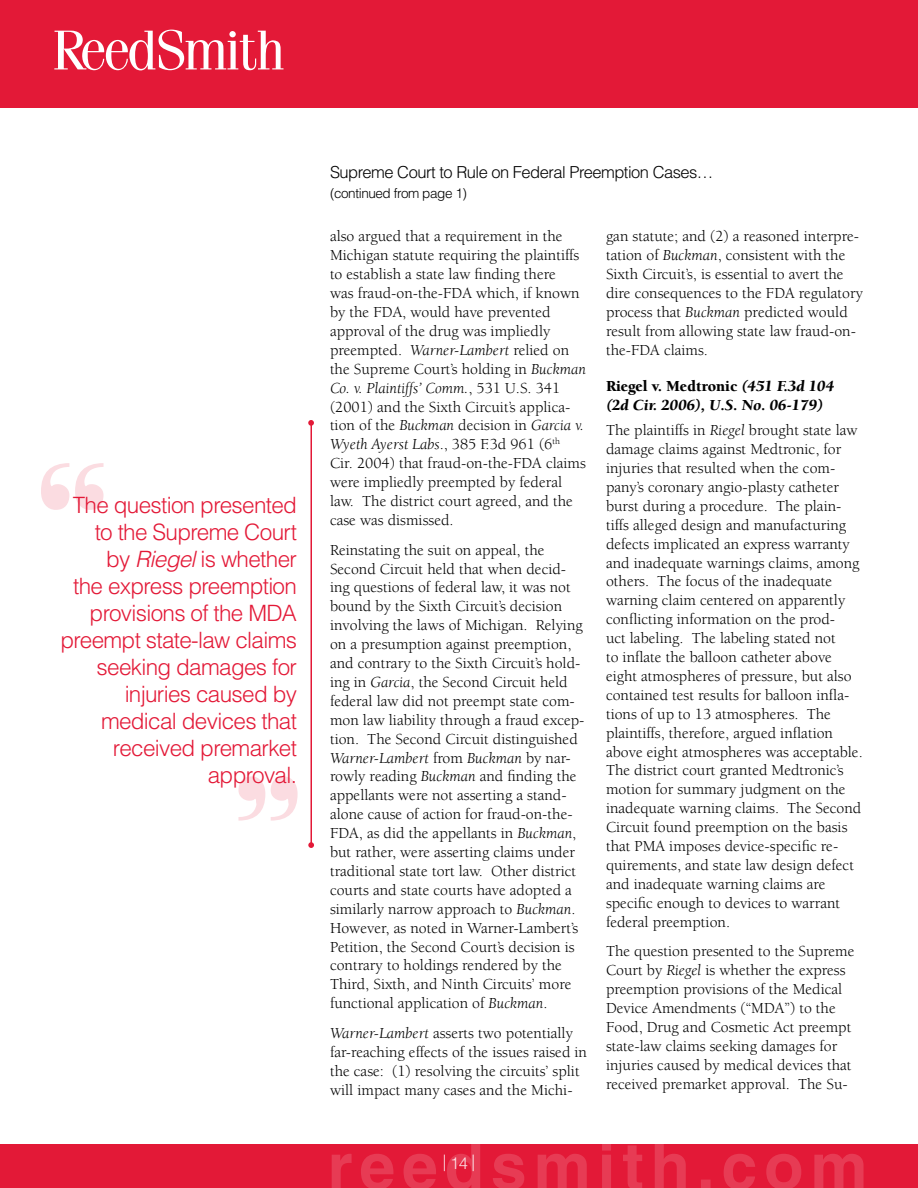
<style>
.page{position:relative;width:918px;height:1188px;background:#fff}
.page>*{position:absolute;margin:0;border:0;box-sizing:border-box;transform-origin:0 0}
.t1{font:300 22.5px/27px "Helvetica LT Std";letter-spacing:-.03em;color:#e31937;text-align:right}
.t2{font:300 16.5px "Helvetica LT Std";letter-spacing:-.03em;color:#000}
.t3{font:300 16.5px "Helvetica LT Std";color:#fbdce1}
.t4{font:15.75px/18.9px "Berkeley";color:#000}
.t5{font:italic 900 15.75px/18.9px "Berkeley";color:#000}
.t6{font:300 13.5px "Helvetica LT Std";letter-spacing:-.03em;color:#000}
.s1{font-style:italic}
.s2{font-style:normal}
</style>
<div class="page">
<div style="left:0;top:0;width:918px;height:108px;background:#e31937"></div>
<div style="left:0;top:1145px;width:918px;height:43px;background:#e31937"></div>
<svg style="left:54px;top:30px;width:229px;height:40px"></svg>
<svg style="left:332px;top:1144px;width:532px;height:44px"></svg>
<svg style="left:238px;top:776px;width:60px;height:45px"></svg>
<svg style="left:41px;top:463px;width:63px;height:47px"></svg>
<hr style="left:310px;top:423px;width:2px;height:423px;background:#e31937">
<svg style="left:308px;top:420px;width:6px;height:6px"></svg>
<svg style="left:308px;top:842px;width:6px;height:6px"></svg>
<h1 class="t1" style="left:60px;top:491px;width:238px">The question presented to the Supreme Court<br>by <span class="s1">Riegel</span> is whether<br>the express preemption provisions of the MDA preempt state-law claims seeking damages for injuries caused by medical devices that received premarket approval.</h1>
<p class="t2" style="left:330px;top:162px;width:385px">Supreme Court to Rule on Federal Preemption Cases…</p>
<p class="t6" style="left:330px;top:185px;width:139px">(continued from page 1)</p>
<p class="t4" style="left:330px;top:227px;width:257px">also argued that a requirement in the Michigan statute requiring the plaintiffs to establish a state law finding there<br>was fraud-on-the-FDA which, if known by the FDA, would have prevented approval of the drug was impliedly preempted. <span class="s1">Warner-Lambert</span> relied on the Supreme Court’s holding in <span class="s1">Buckman Co. v. Plaintiffs’ Comm.</span>, 531 U.S. 341 (2001) and the Sixth Circuit’s applica&shy;tion of the <span class="s1">Buckman</span> decision in <span class="s1">Garcia v.<br>Wyeth Ayerst Labs</span>., 385 F.3d 961 (6<sup>th </sup>Cir. 2004) that fraud-on-the-FDA claims were impliedly preempted by federal law. The district court agreed, and the case was dismissed.</p>
<p class="t4" style="left:330px;top:541px;width:256px">Reinstating the suit on appeal, the Second Circuit held that when decid&shy;ing questions of federal law, it was not bound by the Sixth Circuit’s decision involving the laws of Michigan. Relying on a presumption against preemption, and contrary to the Sixth Circuit’s hold&shy;ing in <span class="s1">Garcia</span>, the Second Circuit held federal law did not preempt state com&shy;mon law liability through a fraud excep&shy;tion. The Second Circuit distinguished <span class="s1">Warner-Lambert</span> from <span class="s1">Buckman</span> by nar&shy;rowly reading <span class="s1">Buckman</span> and finding the appellants were not asserting a stand&shy;alone cause of action for fraud-on-the-FDA, as did the appellants in <span class="s1">Buckman</span>, but rather, were asserting claims under traditional state tort law. Other district courts and state courts have adopted a similarly narrow approach to <span class="s1">Buckman</span>.<br>However, as noted in Warner-Lambert’s Petition, the Second Court’s decision is contrary to holdings rendered by the Third, Sixth, and Ninth Circuits’ more functional application of <span class="s1">Buckman</span>.</p>
<p class="t4" style="left:330px;top:1024px;width:259px"><span class="s1">Warner-Lambert</span> asserts two potentially far-reaching effects of the issues raised in the case: (1) resolving the circuits’ split will impact many cases and the Michi-</p>
<p class="t4" style="left:606px;top:227px;width:259px">gan statute; and (2) a reasoned interpre&shy;tation of <span class="s1">Buckman</span>, consistent with the Sixth Circuit’s, is essential to avert the dire consequences to the FDA regulatory process that <span class="s1">Buckman</span> predicted would result from allowing state law fraud-on&shy;the-FDA claims.</p>
<p class="t5" style="left:606px;top:377px;width:230px"><span class="s2">Riegel v. Medtronic</span> (451 F.3d 104 (2d Cir. 2006), U.S. No. 06-179)</p>
<p class="t4" style="left:606px;top:421px;width:258px">The plaintiffs in <span class="s1">Riegel</span> brought state law damage claims against Medtronic, for injuries that resulted when the com&shy;pany’s coronary angio-plasty catheter burst during a procedure. The plain&shy;tiffs alleged design and manufacturing defects implicated an express warranty and inadequate warnings claims, among others. The focus of the inadequate warning claim centered on apparently conflicting information on the prod-<br>uct labeling. The labeling stated not<br>to inflate the balloon catheter above eight atmospheres of pressure, but also contained test results for balloon infla&shy;tions of up to 13 atmospheres. The plaintiffs, therefore, argued inflation above eight atmospheres was acceptable.<br>The district court granted Medtronic’s motion for summary judgment on the inadequate warning claims. The Second Circuit found preemption on the basis that PMA imposes device-specific re&shy;quirements, and state law design defect and inadequate warning claims are specific enough to devices to warrant federal preemption.</p>
<p class="t4" style="left:606px;top:942px;width:250px">The question presented to the Supreme Court by <span class="s1">Riegel</span> is whether the express preemption provisions of the Medical Device Amendments (“MDA”) to the Food, Drug and Cosmetic Act preempt state-law claims seeking damages for injuries caused by medical devices that received premarket approval. The Su-</p>
<p class="t3" style="left:443px;top:1152px;width:34px">| 14 |</p>
</div>
